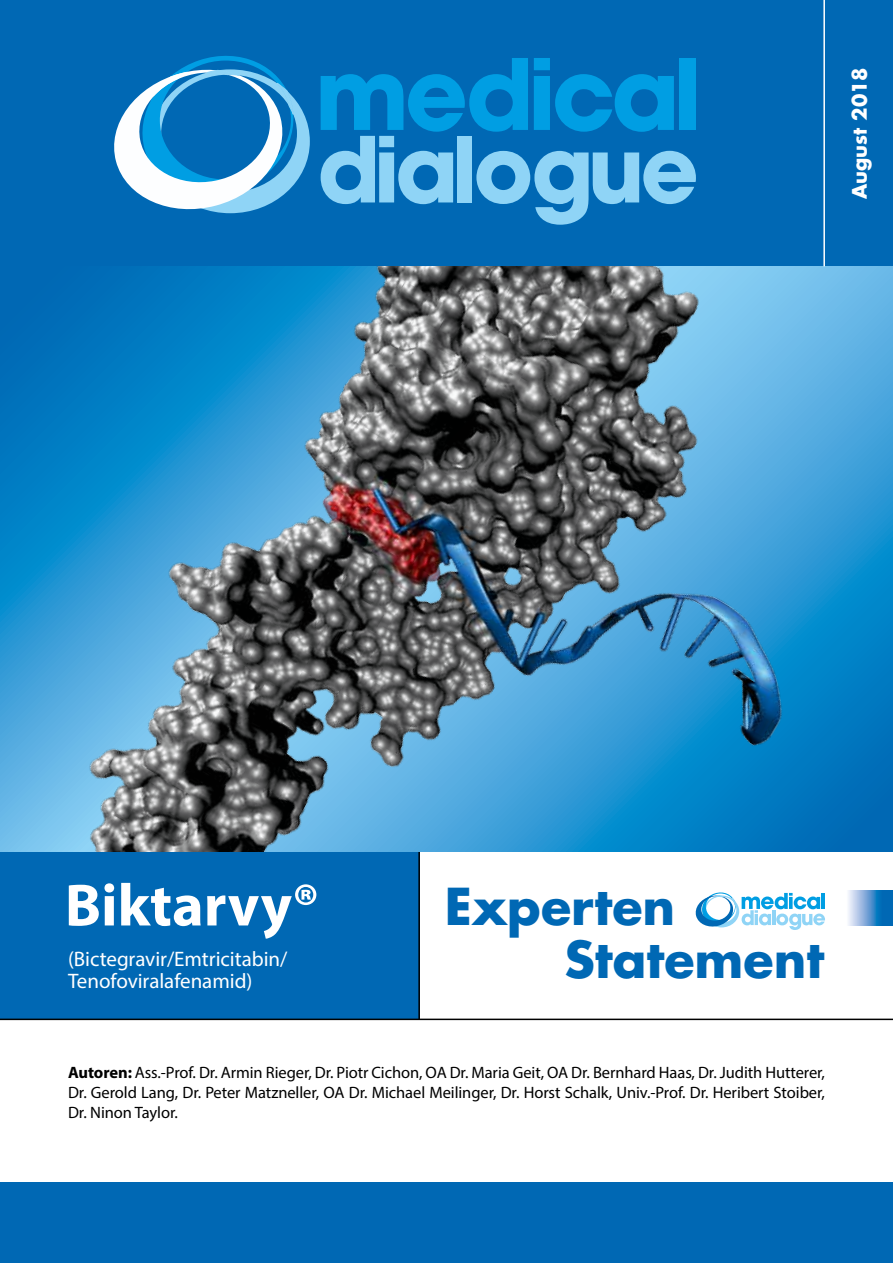
<style>
.page{position:relative;width:893px;height:1263px;background:#fff}
.page>*{position:absolute;margin:0;border:0;box-sizing:border-box;transform-origin:0 0}
.t1{font:700 60px "Myriad Pro";color:#fff}
.t2{font:700 49.5px/52.5px "Futura LT";color:#0068b4}
.t3{font:21px/22.5px "Myriad Pro";color:#fff}
.t4{font:700 19.5px "Futura LT";color:#fff}
.t5{font:16.5px/19.8px "Myriad Pro";letter-spacing:-.005em;color:#000;text-align:justify}
.s1{font-weight:700}
</style>
<div class="page">
<div style="left:0;top:851px;width:420px;height:167px;background:#0068b4"></div>
<hr style="left:418px;top:832px;width:2px;height:188px;background:#000">
<div style="left:0;top:0;width:893px;height:266px;background:#0068b4"></div>
<svg style="left:114px;top:56px;width:196px;height:158px"></svg>
<svg style="left:321px;top:58px;width:375px;height:167px"></svg>
<div style="left:0;top:1182px;width:893px;height:81px;background:#0068b4"></div>
<img style="left:0;top:266px;width:893px;height:585px">
<hr style="left:823px;top:0;width:2px;height:266px;background:#fff">
<hr style="left:0;top:1018px;width:893px;height:2px;background:#000">
<svg style="left:848px;top:891px;width:45px;height:34px;background:#5c9bd0"></svg>
<svg style="left:695px;top:892px;width:130px;height:38px"></svg>
<p class="t4" style="left:846px;top:199px;width:134px;rotate:-90deg">August 2018</p>
<h1 class="t1" style="left:65px;top:866px;width:256px">Biktarvy®</h1>
<p class="t3" style="left:68px;top:947px;width:221px">(Bictegravir/Emtricitabin/<br>Tenofoviralafenamid)</p>
<h2 class="t2" style="left:564px;top:880px;width:261px;text-indent:-120px">Experten<br>Statement</h2>
<p class="t5" style="left:68px;top:1062px;width:758px"><span class="s1">Autoren:</span> Ass.-Prof. Dr. Armin Rieger, Dr. Piotr Cichon, OA Dr. Maria Geit, OA Dr. Bernhard Haas, Dr. Judith Hutterer, Dr. Gerold Lang, Dr. Peter Matzneller, OA Dr. Michael Meilinger, Dr. Horst Schalk, Univ.-Prof. Dr. Heribert Stoiber, Dr. Ninon Taylor.</p>
</div>
